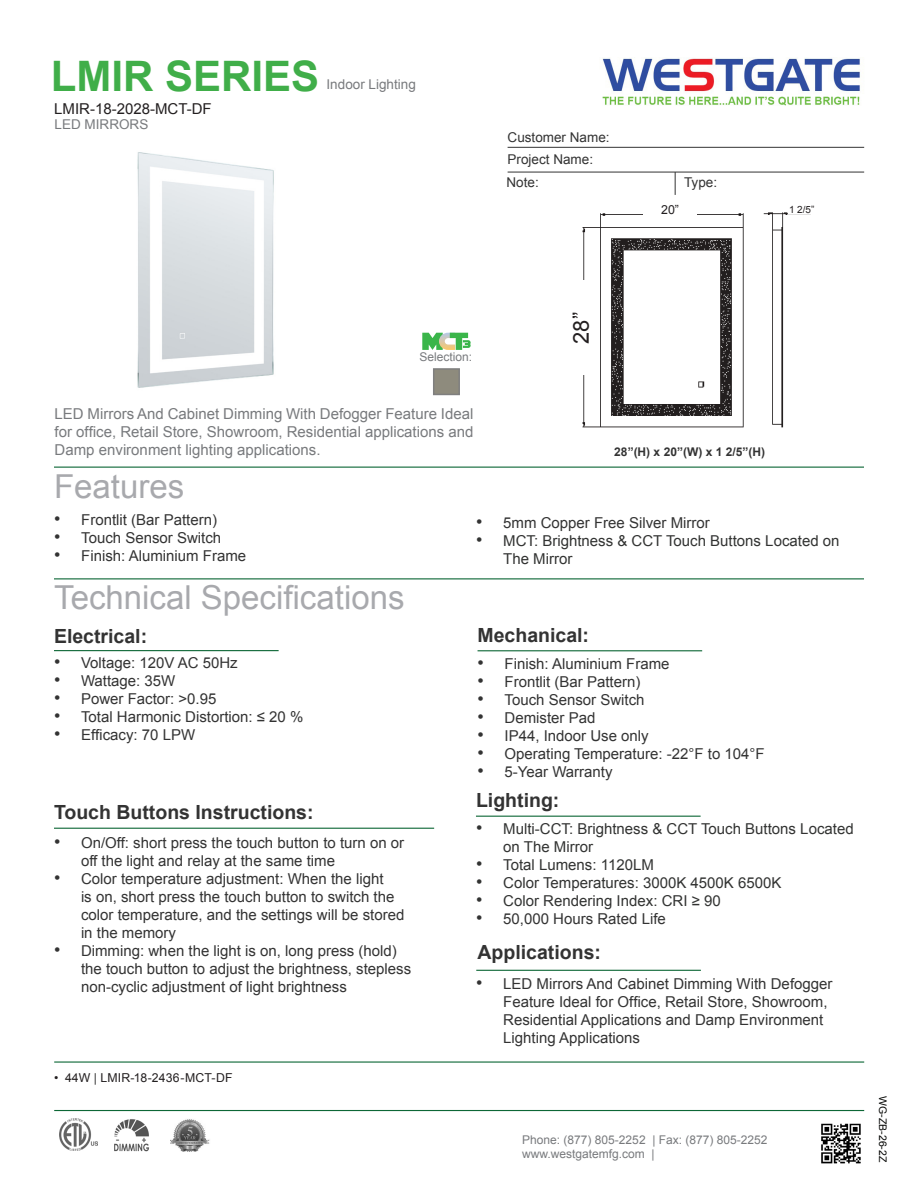
<style>
.page{position:relative;width:918px;height:1188px;background:#fff}
.page>*{position:absolute;margin:0;border:0;box-sizing:border-box;transform-origin:0 0}
.t1{font:700 42px "Arial";color:#40ae49}
.t2{font:33px "Arial";color:#a8a9ad}
.t3{font:21.9px "Arial";color:#231f20}
.t4{font:700 19.5px "Arial";color:#333}
.t5{font:15px/18px "Arial";color:#333}
.t6{font:15px/18px "Arial";color:#323332}
.t7{font:15px/18px "Arial";color:#787a7d;text-align:justify}
.t8{font:15px "Arial";color:#231f20}
.t9{font:13.5px "Arial";color:#333}
.t10{font:13.5px "Arial";color:#787a7d}
.t11{font:12.45px "Arial";color:#231f20}
.t12{font:12.3px "Arial";letter-spacing:.015em;color:#231f20}
.t13{font:12px "Arial";color:#787a7d}
.t14{font:700 12px "Arial";color:#333}
.t15{font:10.5px "Arial";color:#040503}
.t16{font:9.9px "Arial";color:#231f20}
.s1{font-size:18px}
.s2{color:#333}
</style>
<div class="page">
<hr style="left:54px;top:467px;width:810px;height:1px;background:#0d6736">
<hr style="left:508px;top:147px;width:356px;height:1px;background:#333">
<svg style="left:675px;top:173px;width:1px;height:22px"></svg>
<hr style="left:508px;top:172px;width:356px;height:1px;background:#333">
<hr style="left:54px;top:578px;width:810px;height:1px;background:#0d6736">
<hr style="left:54px;top:650px;width:225px;height:1px;background:#0d6736">
<hr style="left:476px;top:816px;width:225px;height:1px;background:#0d6736">
<hr style="left:478px;top:650px;width:224px;height:1px;background:#0d6736">
<hr style="left:54px;top:828px;width:380px;height:1px;background:#0d6736">
<img style="left:602px;top:58px;width:258px;height:48px">
<hr style="left:476px;top:970px;width:225px;height:1px;background:#0d6736">
<hr style="left:54px;top:1061px;width:810px;height:2px;background:#0d6736">
<hr style="left:54px;top:1110px;width:810px;height:1px;background:#0d6736">
<img style="left:114px;top:1119px;width:35px;height:33px">
<img style="left:60px;top:1119px;width:37px;height:31px">
<img style="left:821px;top:1123px;width:40px;height:41px">
<img style="left:170px;top:1119px;width:40px;height:33px">
<img style="left:582px;top:212px;width:229px;height:216px">
<div style="left:573px;top:281px;width:18px;height:94px;background:#fff"></div>
<div style="left:643px;top:205px;width:54px;height:11px;background:#fff"></div>
<div style="left:788px;top:206px;width:27px;height:8px;background:#fff"></div>
<div style="left:433px;top:368px;width:27px;height:27px;background:#8e8b7d;border:2px solid #7f7f7f"></div>
<svg style="left:422px;top:333px;width:49px;height:17px"></svg>
<img style="left:137px;top:152px;width:137px;height:236px">
<p class="t1" style="left:51px;top:48px;width:270px">LMIR SERIES</p>
<p class="t8" style="left:54px;top:99px;width:159px">LMIR-18-2028-MCT-DF</p>
<p class="t10" style="left:55px;top:116px;width:95px">LED MIRRORS</p>
<p class="t10" style="left:327px;top:75px;width:91px">Indoor Lighting</p>
<p class="t9" style="left:508px;top:128px;width:104px">Customer Name:</p>
<p class="t9" style="left:508px;top:150px;width:87px">Project Name:</p>
<p class="t9" style="left:507px;top:173px;width:34px">Note:</p>
<p class="t9" style="left:684px;top:173px;width:35px">Type:</p>
<p class="t11" style="left:661px;top:202px;width:19px">20”</p>
<p class="t16" style="left:789px;top:203px;width:27px">1 2/5”</p>
<p class="t13" style="left:419px;top:349px;width:54px">Selection:</p>
<p class="t7" style="left:55px;top:405px;width:420px">LED Mirrors And Cabinet Dimming With Defogger Feature Ideal for office, Retail Store, Showroom, Residential applications and Damp environment lighting applications.</p>
<p class="t2" style="left:54px;top:465px;width:132px">Features</p>
<p class="t3" style="left:567px;top:344px;width:33px;rotate:-90deg">28”</p>
<p class="t14" style="left:614px;top:444px;width:152px">28”(H) x 20”(W) x 1 2/5”(H)</p>
<p class="t5" style="left:54px;top:510px;width:164px"><span class="s1">•</span> Frontlit (Bar Pattern)</p>
<p class="t5" style="left:54px;top:528px;width:169px"><span class="s1">•</span> Touch Sensor Switch</p>
<p class="t5" style="left:54px;top:546px;width:194px"><span class="s1">•</span> Finish: Aluminium Frame</p>
<p class="t2" style="left:54px;top:576px;width:352px">Technical Specifications</p>
<p class="t5" style="left:476px;top:513px;width:235px"><span class="s1">•</span> 5mm Copper Free Silver Mirror</p>
<p class="t6" style="left:503px;top:531px;width:338px;text-indent:-27px"><span class="s1">•</span> MCT: Brightness &amp; CCT Touch Buttons Located on<br>The Mirror</p>
<p class="t4" style="left:54px;top:623px;width:95px">Electrical:</p>
<p class="t4" style="left:478px;top:623px;width:113px">Mechanical:</p>
<p class="t5" style="left:54px;top:654px;width:185px"><span class="s1">•</span> Voltage: 120V AC 50Hz</p>
<p class="t5" style="left:54px;top:672px;width:123px"><span class="s1">•</span> Wattage: 35W</p>
<p class="t5" style="left:54px;top:690px;width:164px"><span class="s1">•</span> Power Factor: &gt;0.95</p>
<p class="t5" style="left:54px;top:708px;width:251px"><span class="s1">•</span> Total Harmonic Distortion: ≤ 20 %</p>
<p class="t5" style="left:54px;top:726px;width:143px"><span class="s1">•</span> Efficacy: 70 LPW</p>
<p class="t4" style="left:54px;top:799px;width:261px">Touch Buttons Instructions:</p>
<p class="t5" style="left:81px;top:834px;width:325px;text-indent:-27px"><span class="s1">•</span> On/Off: short press the touch button to turn on or off the light and relay at the same time</p>
<p class="t5" style="left:81px;top:870px;width:325px;text-indent:-27px"><span class="s1">•</span> Color temperature adjustment: When the light<br>is on, short press the touch button to switch the color temperature, and the settings will be stored in the memory</p>
<p class="t5" style="left:81px;top:942px;width:332px;text-indent:-27px"><span class="s1">•</span> Dimming: when the light is on, long press (hold) the touch button to adjust the brightness, stepless non-cyclic adjustment of light brightness</p>
<p class="t12" style="left:54px;top:1070px;width:180px">• 44W <span class="s2">|</span> LMIR-18-2436-MCT-DF</p>
<p class="t5" style="left:478px;top:655px;width:194px"><span class="s1">•</span> Finish: Aluminium Frame</p>
<p class="t5" style="left:478px;top:673px;width:164px"><span class="s1">•</span> Frontlit (Bar Pattern)</p>
<p class="t5" style="left:478px;top:691px;width:169px"><span class="s1">•</span> Touch Sensor Switch</p>
<p class="t5" style="left:478px;top:709px;width:119px"><span class="s1">•</span> Demister Pad</p>
<p class="t5" style="left:478px;top:727px;width:173px"><span class="s1">•</span> IP44, Indoor Use only</p>
<p class="t5" style="left:478px;top:745px;width:289px"><span class="s1">•</span> Operating Temperature: -22°F to 104°F</p>
<p class="t5" style="left:478px;top:763px;width:137px"><span class="s1">•</span> 5-Year Warranty</p>
<p class="t4" style="left:476px;top:787px;width:85px">Lighting:</p>
<p class="t6" style="left:503px;top:820px;width:352px;text-indent:-27px"><span class="s1">•</span> Multi-CCT: Brightness &amp; CCT Touch Buttons Located on The Mirror</p>
<p class="t6" style="left:476px;top:856px;width:179px"><span class="s1">•</span> Total Lumens: 1120LM</p>
<p class="t6" style="left:476px;top:874px;width:307px"><span class="s1">•</span> Color Temperatures: 3000K 4500K 6500K</p>
<p class="t6" style="left:476px;top:892px;width:246px"><span class="s1">•</span> Color Rendering Index: CRI ≥ 90</p>
<p class="t5" style="left:476px;top:910px;width:191px"><span class="s1">•</span> 50,000 Hours Rated Life</p>
<p class="t4" style="left:478px;top:939px;width:125px">Applications:</p>
<p class="t5" style="left:503px;top:975px;width:331px;text-indent:-27px"><span class="s1">•</span> LED Mirrors And Cabinet Dimming With Defogger Feature Ideal for Office, Retail Store, Showroom, Residential Applications and Damp Environment Lighting Applications</p>
<p class="t13" style="left:522px;top:1132px;width:247px">Phone: (877) 805-2252 | Fax: (877) 805-2252</p>
<p class="t13" style="left:522px;top:1146px;width:134px">www.westgatemfg.com |</p>
<p class="t15" style="left:890px;top:1096px;width:67px;rotate:90deg">WG-ZB-26-2Z</p>
</div>
